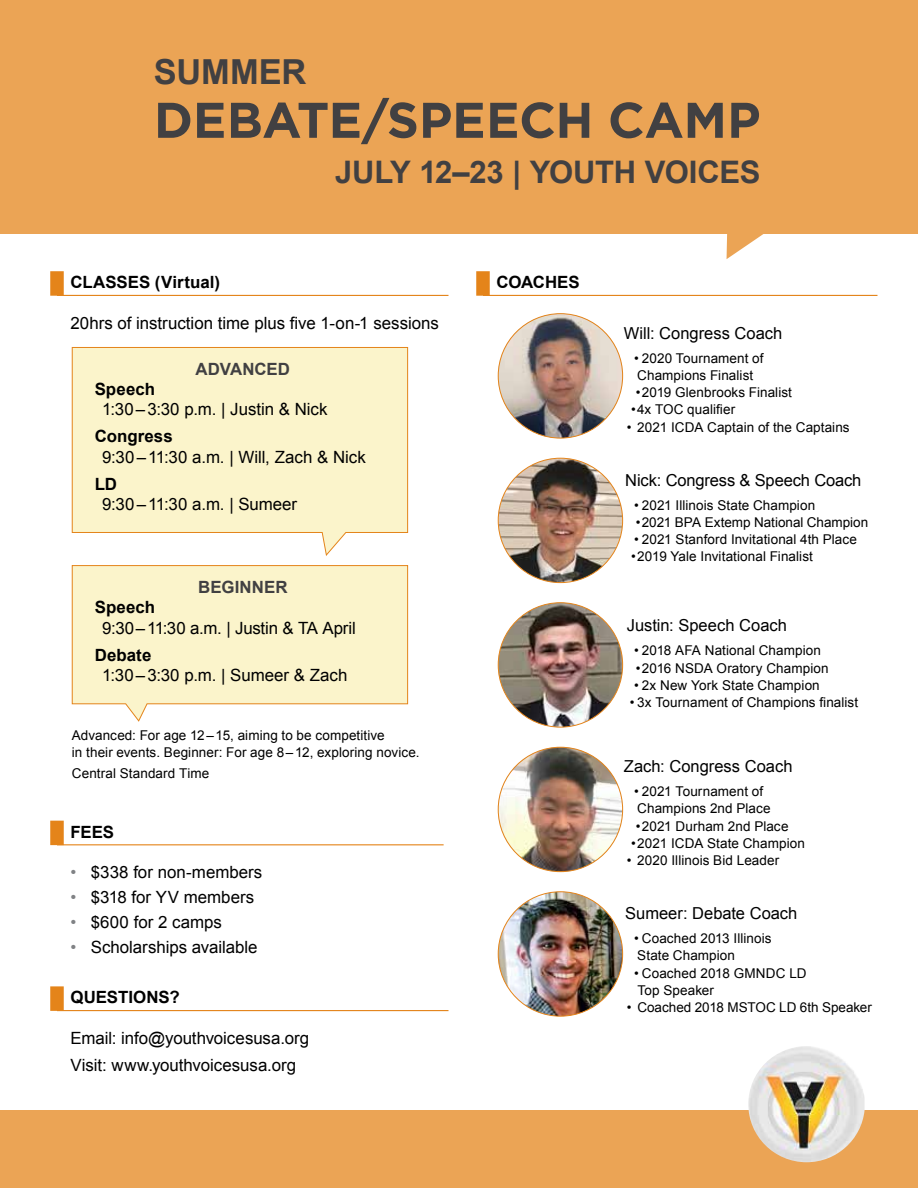
<style>
.page{position:relative;width:918px;height:1188px;background:#fff}
.page>*{position:absolute;margin:0;border:0;box-sizing:border-box;transform-origin:0 0}
.t1{font:700 49.95px "Gotham";letter-spacing:-.005em;color:#414042}
.t2{font:700 34.5px "Arial";letter-spacing:-.005em;color:#414042}
.t3{font:700 31.05px "Arial";letter-spacing:-.01em;color:#414042}
.t4{font:16.8px/27px "Arial";color:#000}
.t5{font:700 16.8px "Arial";letter-spacing:.005em;color:#000}
.t6{font:700 16.8px "Arial";color:#414042}
.t7{font:16.5px "Arial";color:#000}
.t8{font:13.5px/17.2px "Arial";letter-spacing:.005em;color:#000}
.s1{color:#808285}
</style>
<div class="page">
<div style="left:0;top:0;width:917px;height:233px;background:#eba455"></div>
<img style="left:498px;top:314px;width:125px;height:124px;border-radius:62px">
<img style="left:498px;top:458px;width:125px;height:125px;border-radius:62px">
<img style="left:498px;top:603px;width:125px;height:124px;border-radius:62px">
<svg style="left:727px;top:233px;width:75px;height:26px"></svg>
<div style="left:0;top:1110px;width:918px;height:78px;background:#eba455"></div>
<img style="left:748px;top:1046px;width:117px;height:116px">
<svg style="left:71px;top:347px;width:337px;height:209px;background:#fbf3ce"></svg>
<svg style="left:71px;top:565px;width:337px;height:157px;background:#fbf3cd"></svg>
<div style="left:50px;top:271px;width:14px;height:25px;background:#e4841a"></div>
<hr style="left:57px;top:295px;width:391px;height:1px;background:#e4841a">
<div style="left:476px;top:271px;width:14px;height:25px;background:#e4841a"></div>
<hr style="left:483px;top:295px;width:395px;height:1px;background:#e4841a">
<img style="left:498px;top:892px;width:125px;height:124px;border-radius:62px">
<img style="left:498px;top:747px;width:125px;height:125px;border-radius:61px">
<div style="left:50px;top:986px;width:14px;height:25px;background:#e4841a"></div>
<hr style="left:57px;top:1010px;width:391px;height:1px;background:#e4841a">
<div style="left:50px;top:821px;width:14px;height:24px;background:#e4841a"></div>
<hr style="left:57px;top:844px;width:387px;height:1px;background:#e4841a">
<h2 class="t2" style="left:154px;top:50px;width:154px">SUMMER</h2>
<h1 class="t1" style="left:154px;top:91px;width:608px">DEBATE/SPEECH CAMP</h1>
<h3 class="t3" style="left:335px;top:151px;width:427px">JULY 12–23 | YOUTH VOICES</h3>
<p class="t5" style="left:70px;top:271px;width:151px">CLASSES (Virtual)</p>
<p class="t4" style="left:70px;top:309px;width:370px">20hrs of instruction time plus five 1-on-1 sessions</p>
<p class="t6" style="left:196px;top:358px;width:96px">ADVANCED</p>
<p class="t5" style="left:95px;top:378px;width:62px">Speech</p>
<p class="t4" style="left:102px;top:396px;width:227px">1:30–3:30 p.m. | Justin &amp; Nick</p>
<p class="t5" style="left:95px;top:426px;width:80px">Congress</p>
<p class="t4" style="left:102px;top:444px;width:265px">9:30–11:30 a.m. | Will, Zach &amp; Nick</p>
<p class="t5" style="left:95px;top:473px;width:24px">LD</p>
<p class="t4" style="left:102px;top:491px;width:197px">9:30–11:30 a.m. | Sumeer</p>
<p class="t6" style="left:198px;top:576px;width:91px">BEGINNER</p>
<p class="t5" style="left:95px;top:596px;width:62px">Speech</p>
<p class="t4" style="left:102px;top:614px;width:255px">9:30–11:30 a.m. | Justin &amp; TA April</p>
<p class="t5" style="left:95px;top:644px;width:58px">Debate</p>
<p class="t4" style="left:102px;top:662px;width:247px">1:30–3:30 p.m. | Sumeer &amp; Zach</p>
<p class="t8" style="left:72px;top:728px;width:349px;line-height:16.5px">Advanced: For age 12–15, aiming to be competitive<br>in their events. Beginner: For age 8–12, exploring novice.</p>
<p class="t8" style="left:72px;top:765px;width:139px">Central Standard Time</p>
<p class="t5" style="left:70px;top:821px;width:45px">FEES</p>
<p class="t4" style="left:70px;top:859px;width:193px"><span class="s1">•</span> $338 for non-members</p>
<p class="t4" style="left:70px;top:884px;width:185px"><span class="s1">•</span> $318 for YV members</p>
<p class="t4" style="left:70px;top:908px;width:153px"><span class="s1">•</span> $600 for 2 camps</p>
<p class="t4" style="left:70px;top:933px;width:189px"><span class="s1">•</span> Scholarships available</p>
<p class="t5" style="left:70px;top:986px;width:111px">QUESTIONS?</p>
<p class="t4" style="left:70px;top:1025px;width:240px">Email: info@youthvoicesusa.org<br>Visit: www.youthvoicesusa.org</p>
<p class="t5" style="left:496px;top:271px;width:85px">COACHES</p>
<p class="t7" style="left:624px;top:322px;width:160px">Will: Congress Coach</p>
<p class="t8" style="left:634px;top:349px;width:131px">• 2020 Tournament of<br>Champions Finalist</p>
<p class="t8" style="left:636px;top:384px;width:158px">•2019 Glenbrooks Finalist</p>
<p class="t8" style="left:631px;top:401px;width:105px">•4x TOC qualifier</p>
<p class="t8" style="left:627px;top:418px;width:224px">• 2021 ICDA Captain of the Captains</p>
<p class="t7" style="left:625px;top:469px;width:238px">Nick: Congress &amp; Speech Coach</p>
<p class="t8" style="left:634px;top:496px;width:182px">• 2021 Illinois State Champion</p>
<p class="t8" style="left:636px;top:514px;width:234px">•2021 BPA Extemp National Champion</p>
<p class="t8" style="left:634px;top:531px;width:224px">• 2021 Stanford Invitational 4th Place</p>
<p class="t8" style="left:631px;top:548px;width:183px">•2019 Yale Invitational Finalist</p>
<p class="t7" style="left:627px;top:615px;width:162px">Justin: Speech Coach</p>
<p class="t8" style="left:634px;top:642px;width:188px">• 2018 AFA National Champion</p>
<p class="t8" style="left:636px;top:659px;width:194px">•2016 NSDA Oratory Champion</p>
<p class="t8" style="left:634px;top:677px;width:187px">• 2x New York State Champion</p>
<p class="t8" style="left:630px;top:694px;width:230px">• 3x Tournament of Champions finalist</p>
<p class="t7" style="left:624px;top:755px;width:170px">Zach: Congress Coach</p>
<p class="t8" style="left:634px;top:783px;width:138px">• 2021 Tournament of<br>Champions 2nd Place</p>
<p class="t8" style="left:636px;top:817px;width:154px">•2021 Durham 2nd Place</p>
<p class="t8" style="left:631px;top:835px;width:175px">•2021 ICDA State Champion</p>
<p class="t8" style="left:627px;top:852px;width:154px">• 2020 Illinois Bid Leader</p>
<p class="t7" style="left:625px;top:902px;width:174px">Sumeer: Debate Coach</p>
<p class="t8" style="left:634px;top:930px;width:139px">• Coached 2013 Illinois<br>State Champion</p>
<p class="t8" style="left:634px;top:964px;width:174px">• Coached 2018 GMNDC LD<br>Top Speaker</p>
<p class="t8" style="left:627px;top:999px;width:247px">• Coached 2018 MSTOC LD 6th Speaker</p>
</div>
